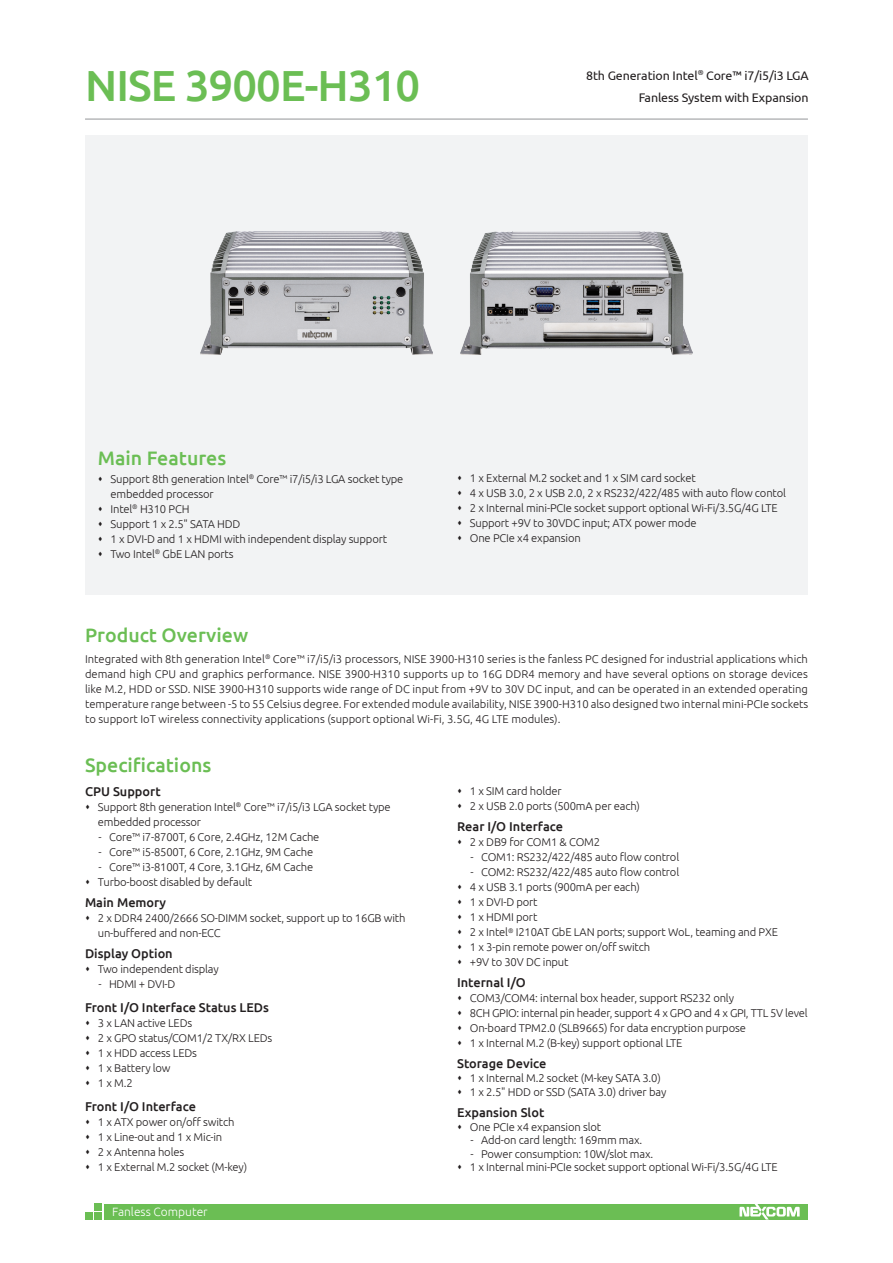
<style>
.page{position:relative;width:893px;height:1263px;background:#fff}
.page>*{position:absolute;margin:0;border:0;box-sizing:border-box;transform-origin:0 0}
.t1{font:500 43.5px "Ubuntu";letter-spacing:-.02em;color:#6bbe54}
.t2{font:500 19.5px "Ubuntu";color:#6bbe54}
.t3{font:500 12.75px "Ubuntu";color:#231f20}
.t4{font:12.45px/22.5px "Ubuntu";letter-spacing:-.01em;color:#231f20;text-align:right}
.t5{font:300 12px "Ubuntu";color:#fff}
.t6{font:300 11.25px/15px "Ubuntu";letter-spacing:-.015em;color:#231f20}
</style>
<div class="page">
<div style="left:104px;top:1204px;width:704px;height:15px;background:#6bbe54"></div>
<div style="left:94px;top:1203px;width:7px;height:7px;background:#6bbe54"></div>
<div style="left:94px;top:1213px;width:7px;height:7px;background:#6bbe54"></div>
<div style="left:85px;top:1213px;width:7px;height:7px;background:#6bbe54"></div>
<svg style="left:739px;top:1204px;width:61px;height:15px"></svg>
<hr style="left:85px;top:119px;width:723px;height:1px;background:#939598">
<div style="left:85px;top:136px;width:723px;height:459px;background:#f2f3f4"></div>
<img style="left:460px;top:232px;width:233px;height:123px">
<img style="left:200px;top:232px;width:233px;height:123px">
<h1 class="t1" style="left:85px;top:58px;width:337px">NISE 3900E-H310</h1>
<h2 class="t2" style="left:98px;top:446px;width:130px">Main Features</h2>
<p class="t4" style="left:586px;top:63px;width:224px">8th Generation Intel<sup>®</sup> Core™ i7/i5/i3 LGA<br>Fanless System with Expansion</p>
<p class="t6" style="left:111px;top:471px;width:294px">Support 8th generation Intel<sup>®</sup> Core™ i7/i5/i3 LGA socket type embedded processor<br>Intel<sup>®</sup> H310 PCH<br>Support 1 x 2.5" SATA HDD<br>1 x DVI-D and 1 x HDMI with independent display support<br>Two Intel<sup>®</sup> GbE LAN ports</p>
<p class="t6" style="left:470px;top:471px;width:318px">1 x External M.2 socket and 1 x SIM card socket<br>4 x USB 3.0, 2 x USB 2.0, 2 x RS232/422/485 with auto flow contol 2 x Internal mini-PCIe socket support optional Wi-Fi/3.5G/4G LTE Support +9V to 30VDC input; ATX power mode<br>One PCIe x4 expansion</p>
<h2 class="t2" style="left:85px;top:622px;width:165px">Product Overview</h2>
<p class="t6" style="left:85px;top:651px;width:725px;text-align:justify">Integrated with 8th generation Intel<sup>®</sup> Core™ i7/i5/i3 processors, NISE 3900-H310 series is the fanless PC designed for industrial applications which demand high CPU and graphics performance. NISE 3900-H310 supports up to 16G DDR4 memory and have several options on storage devices like M.2, HDD or SSD. NISE 3900-H310 supports wide range of DC input from +9V to 30V DC input, and can be operated in an extended operating temperature range between -5 to 55 Celsius degree. For extended module availability, NISE 3900-H310 also designed two internal mini-PCIe sockets to support IoT wireless connectivity applications (support optional Wi-Fi, 3.5G, 4G LTE modules).</p>
<h2 class="t2" style="left:85px;top:752px;width:128px">Specifications</h2>
<p class="t3" style="left:85px;top:783px;width:77px">CPU Support</p>
<p class="t6" style="left:98px;top:799px;width:294px">Support 8th generation Intel<sup>®</sup> Core™ i7/i5/i3 LGA socket type embedded processor</p>
<p class="t6" style="left:99px;top:829px;width:222px">- Core™ i7-8700T, 6 Core, 2.4GHz, 12M Cache</p>
<p class="t6" style="left:99px;top:844px;width:216px">- Core™ i5-8500T, 6 Core, 2.1GHz, 9M Cache</p>
<p class="t6" style="left:98px;top:859px;width:217px">- Core™ i3-8100T, 4 Core, 3.1GHz, 6M Cache<br>Turbo-boost disabled by default</p>
<p class="t3" style="left:85px;top:894px;width:83px">Main Memory</p>
<p class="t6" style="left:98px;top:910px;width:309px">2 x DDR4 2400/2666 SO-DIMM socket, support up to 16GB with un-buffered and non-ECC</p>
<p class="t3" style="left:85px;top:945px;width:89px">Display Option</p>
<p class="t6" style="left:98px;top:961px;width:122px">Two independent display</p>
<p class="t6" style="left:99px;top:976px;width:78px">- HDMI + DVI-D</p>
<p class="t3" style="left:85px;top:999px;width:185px">Front I/O Interface Status LEDs</p>
<p class="t6" style="left:98px;top:1015px;width:176px">3 x LAN active LEDs<br>2 x GPO status/COM1/2 TX/RX LEDs<br>1 x HDD access LEDs<br>1 x Battery low<br>1 x M.2</p>
<p class="t3" style="left:85px;top:1099px;width:112px">Front I/O Interface</p>
<p class="t6" style="left:98px;top:1114px;width:151px">1 x ATX power on/off switch<br>1 x Line-out and 1 x Mic-in<br>2 x Antenna holes<br>1 x External M.2 socket (M-key)</p>
<p class="t5" style="left:112px;top:1204px;width:97px">Fanless Computer</p>
<p class="t6" style="left:470px;top:783px;width:172px">1 x SIM card holder<br>2 x USB 2.0 ports (500mA per each)</p>
<p class="t3" style="left:457px;top:819px;width:108px">Rear I/O Interface</p>
<p class="t6" style="left:470px;top:834px;width:132px">2 x DB9 for COM1 &amp; COM2</p>
<p class="t6" style="left:471px;top:849px;width:210px">- COM1: RS232/422/485 auto flow control</p>
<p class="t6" style="left:470px;top:864px;width:310px">- COM2: RS232/422/485 auto flow control<br>4 x USB 3.1 ports (900mA per each)<br>1 x DVI-D port<br>1 x HDMI port<br>2 x Intel<sup>®</sup> I210AT GbE LAN ports; support WoL, teaming and PXE<br>1 x 3-pin remote power on/off switch<br>+9V to 30V DC input</p>
<p class="t3" style="left:457px;top:975px;width:70px">Internal I/O</p>
<p class="t6" style="left:470px;top:990px;width:339px">COM3/COM4: internal box header, support RS232 only<br>8CH GPIO: internal pin header, support 4 x GPO and 4 x GPI, TTL 5V level On-board TPM2.0 (SLB9665) for data encryption purpose<br>1 x Internal M.2 (B-key) support optional LTE</p>
<p class="t3" style="left:457px;top:1056px;width:91px">Storage Device</p>
<p class="t6" style="left:470px;top:1070px;width:198px;line-height:14.2px">1 x Internal M.2 socket (M-key SATA 3.0)<br>1 x 2.5" HDD or SSD (SATA 3.0) driver bay</p>
<p class="t3" style="left:457px;top:1104px;width:89px">Expansion Slot</p>
<p class="t6" style="left:470px;top:1119px;width:133px">One PCIe x4 expansion slot</p>
<p class="t6" style="left:471px;top:1132px;width:173px">- Add-on card length: 169mm max.</p>
<p class="t6" style="left:470px;top:1146px;width:309px;line-height:13.5px">- Power consumption: 10W/slot max.<br>1 x Internal mini-PCIe socket support optional Wi-Fi/3.5G/4G LTE</p>
</div>
